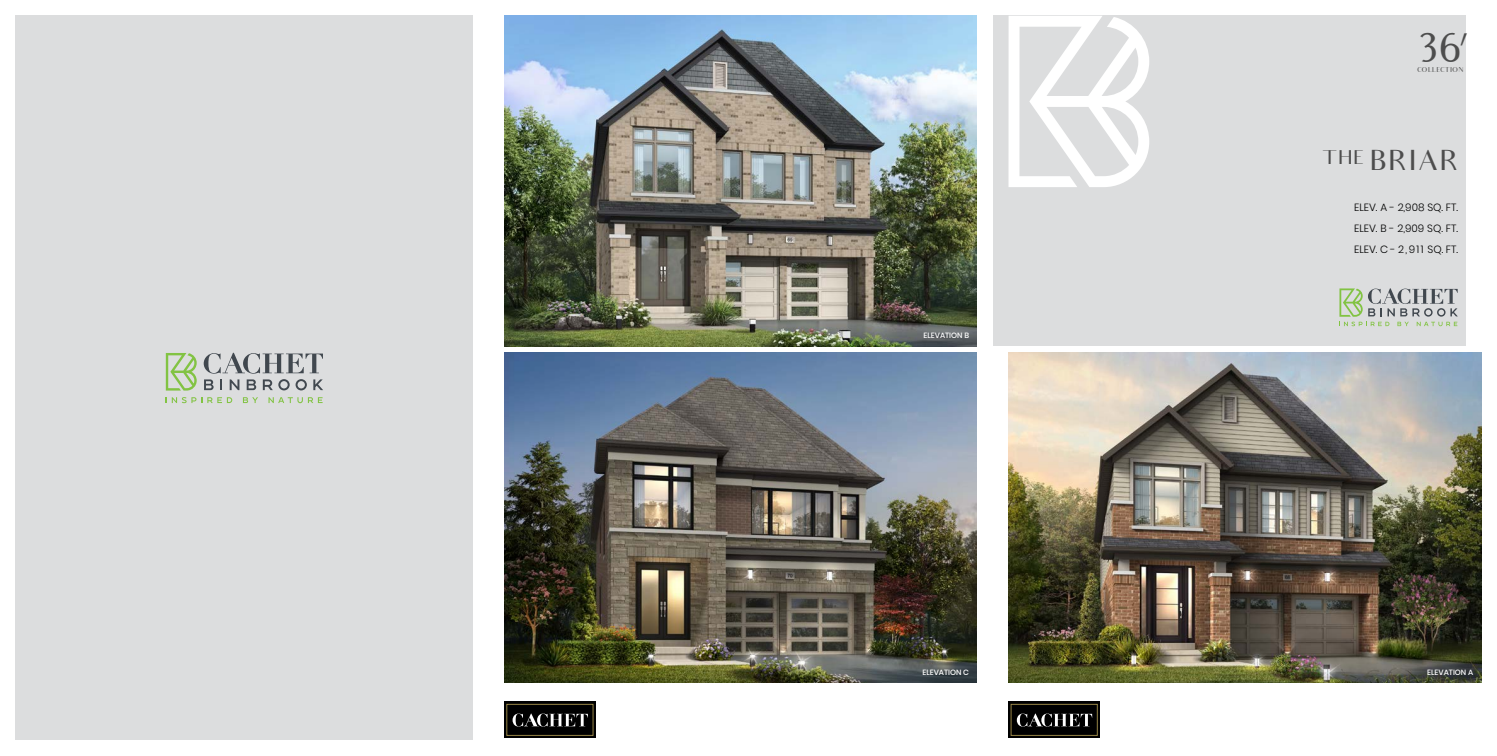
<style>
.page{position:relative;width:1497px;height:756px;background:#fff}
.page>*{position:absolute;margin:0;border:0;box-sizing:border-box;transform-origin:0 0}
.t1{font:40.51px "Audrey";color:#4d4d4d}
.t2{font:28px "Audrey";color:#4d4d4d}
.t3{font:300 10.5px/21px "Poppins";color:#000;text-align:justify}
.t4{font:500 7.61px "Poppins";color:#fff}
.t5{font:6.91px "Audrey";color:#4d4d4d}
</style>
<div class="page">
<div style="left:992px;top:16px;width:473px;height:330px;background:#dcddde"></div>
<img style="left:1008px;top:353px;width:472px;height:330px">
<svg style="left:1008px;top:16px;width:141px;height:171px"></svg>
<img style="left:504px;top:16px;width:472px;height:330px">
<img style="left:504px;top:353px;width:472px;height:330px">
<svg style="left:1339px;top:288px;width:118px;height:38px"></svg>
<div style="left:1008px;top:702px;width:91px;height:36px;background:#000"></div>
<div style="left:1010px;top:704px;width:87px;height:32px;border:1px solid #968446"></div>
<svg style="left:1016px;top:714px;width:76px;height:13px"></svg>
<div style="left:504px;top:702px;width:91px;height:36px;background:#000"></div>
<div style="left:506px;top:704px;width:87px;height:32px;border:1px solid #968446"></div>
<svg style="left:512px;top:714px;width:76px;height:13px"></svg>
<div style="left:16px;top:16px;width:457px;height:724px;background:#dcddde"></div>
<svg style="left:166px;top:353px;width:31px;height:38px"></svg>
<svg style="left:166px;top:397px;width:66px;height:6px"></svg>
<svg style="left:243px;top:397px;width:15px;height:6px"></svg>
<svg style="left:268px;top:397px;width:54px;height:6px"></svg>
<svg style="left:204px;top:353px;width:119px;height:37px"></svg>
<h1 class="t1" style="left:1414px;top:24px;width:53px">36’</h1>
<p class="t5" style="left:1416px;top:66px;width:48px">COLLECTION</p>
<h2 class="t2" style="left:1321px;top:144px;width:139px"><sup>THE</sup> BRIAR</h2>
<p class="t4" style="left:923px;top:331px;width:47px">ELEVATION B</p>
<p class="t3" style="left:1354px;top:197px;width:105px">ELEV. A - 2,908 SQ. FT.<br>ELEV. B - 2,909 SQ. FT.<br>ELEV. C - 2 , 9 1 1 SQ. FT.</p>
<p class="t4" style="left:922px;top:667px;width:48px">ELEVATION C</p>
<p class="t4" style="left:1427px;top:667px;width:48px">ELEVATION A</p>
</div>
